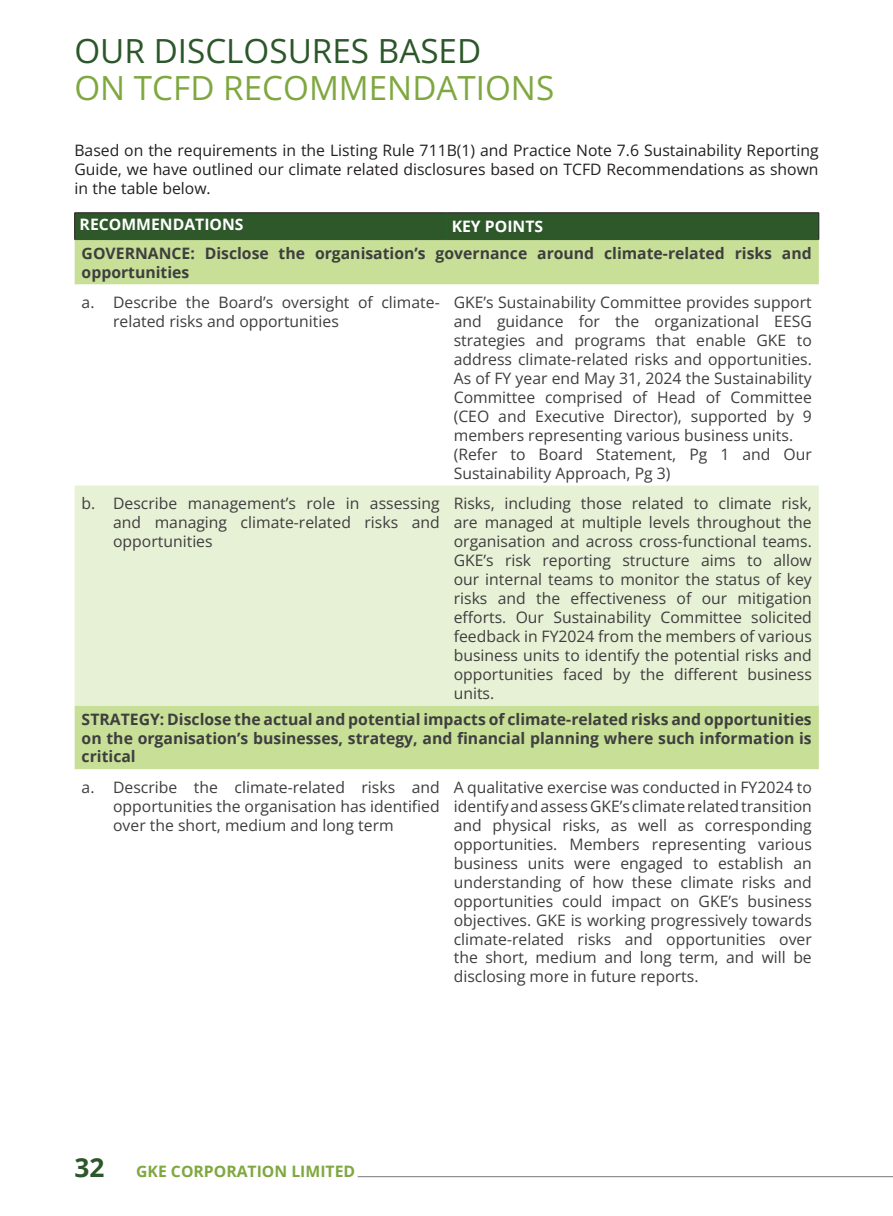
<style>
.page{position:relative;width:893px;height:1216px;background:#fff}
.page>*{position:absolute;margin:0;border:0;box-sizing:border-box;transform-origin:0 0}
.t1{font:33.25px "Open Sans";color:#7ea83f}
.t2{font:33.25px "Open Sans";color:#2c572a}
.t3{font:15.75px/18.9px "Open Sans";color:#3e3e3f;text-align:justify}
.t4{font:700 15.75px/18.9px "Open Sans";color:#3e3e3f}
.Body_Text{font:15.75px/18.9px "Open Sans";color:#231f20;text-align:justify}
.t5{font:700 15.75px "Open Sans";color:#fff}
.t6{font:700 15.75px "Open Sans";color:#7ea83f}
.s1{font-size:26.25px;color:#2c572a}
</style>
<div class="page">
<hr style="left:358px;top:1176px;width:535px;height:1px;background:#76787b">
<div style="left:75px;top:240px;width:744px;height:44px;background:#c7df97"></div>
<svg style="left:75px;top:284px;width:744px;height:486px"></svg>
<div style="left:75px;top:485px;width:744px;height:220px;background:#e7f1d5"></div>
<hr style="left:74px;top:239px;width:373px;height:1px;background:#414042">
<hr style="left:447px;top:239px;width:372px;height:1px;background:#414042">
<hr style="left:74px;top:212px;width:373px;height:1px;background:#231f20">
<hr style="left:447px;top:212px;width:372px;height:1px;background:#231f20">
<div style="left:74px;top:213px;width:745px;height:26px;background:#2e572a"></div>
<p class="t2" style="left:74px;top:29px;width:408px">OUR DISCLOSURES BASED</p>
<p class="t1" style="left:74px;top:65px;width:481px">ON TCFD RECOMMENDATIONS</p>
<p class="Body_Text" style="left:74px;top:140px;width:746px">Based on the requirements in the Listing Rule 711B(1) and Practice Note 7.6 Sustainability Reporting Guide, we have outlined our climate related disclosures based on TCFD Recommendations as shown in the table below.</p>
<p class="t5" style="left:80px;top:213px;width:165px">RECOMMENDATIONS</p>
<p class="t5" style="left:452px;top:215px;width:93px">KEY POINTS</p>
<p class="t4" style="left:82px;top:243px;width:732px">GOVERNANCE: Disclose the organisation’s governance around climate-related risks and opportunities</p>
<p class="t3" style="left:113px;top:293px;width:328px;text-indent:-32px">a. Describe the Board’s oversight of climate&shy;related risks and opportunities</p>
<p class="t3" style="left:454px;top:293px;width:360px">GKE’s Sustainability Committee provides support and guidance for the organizational EESG strategies and programs that enable GKE to address climate-related risks and opportunities.<br>As of FY year end May 31, 2024 the Sustainability Committee comprised of Head of Committee (CEO and Executive Director), supported by 9 members representing various business units.</p>
<p class="t3" style="left:454px;top:444px;width:360px">(Refer to Board Statement, Pg 1 and Our<br>Sustainability Approach, Pg 3)</p>
<p class="t3" style="left:113px;top:494px;width:328px;text-indent:-32px">b. Describe management’s role in assessing and managing climate-related risks and opportunities</p>
<p class="t3" style="left:454px;top:494px;width:360px">Risks, including those related to climate risk, are managed at multiple levels throughout the organisation and across cross-functional teams.<br>GKE’s risk reporting structure aims to allow our internal teams to monitor the status of key risks and the effectiveness of our mitigation efforts. Our Sustainability Committee solicited feedback in FY2024 from the members of various business units to identify the potential risks and opportunities faced by the different business units.</p>
<p class="t4" style="left:82px;top:709px;width:732px;text-align:justify">STRATEGY: Disclose the actual and potential impacts of climate-related risks and opportunities on the organisation’s businesses, strategy, and financial planning where such information is critical</p>
<p class="t3" style="left:113px;top:777px;width:328px;text-indent:-32px">a. Describe the climate-related risks and opportunities the organisation has identified over the short, medium and long term</p>
<p class="t3" style="left:454px;top:777px;width:360px">A qualitative exercise was conducted in FY2024 to identify and assess GKE’s climate related transition and physical risks, as well as corresponding opportunities. Members representing various business units were engaged to establish an understanding of how these climate risks and opportunities could impact on GKE’s business objectives. GKE is working progressively towards climate-related risks and opportunities over the short, medium and long term, and will be disclosing more in future reports.</p>
<p class="t6" style="left:74px;top:1159px;width:282px"><span class="s1">32</span> GKE CORPORATION LIMITED</p>
</div>
